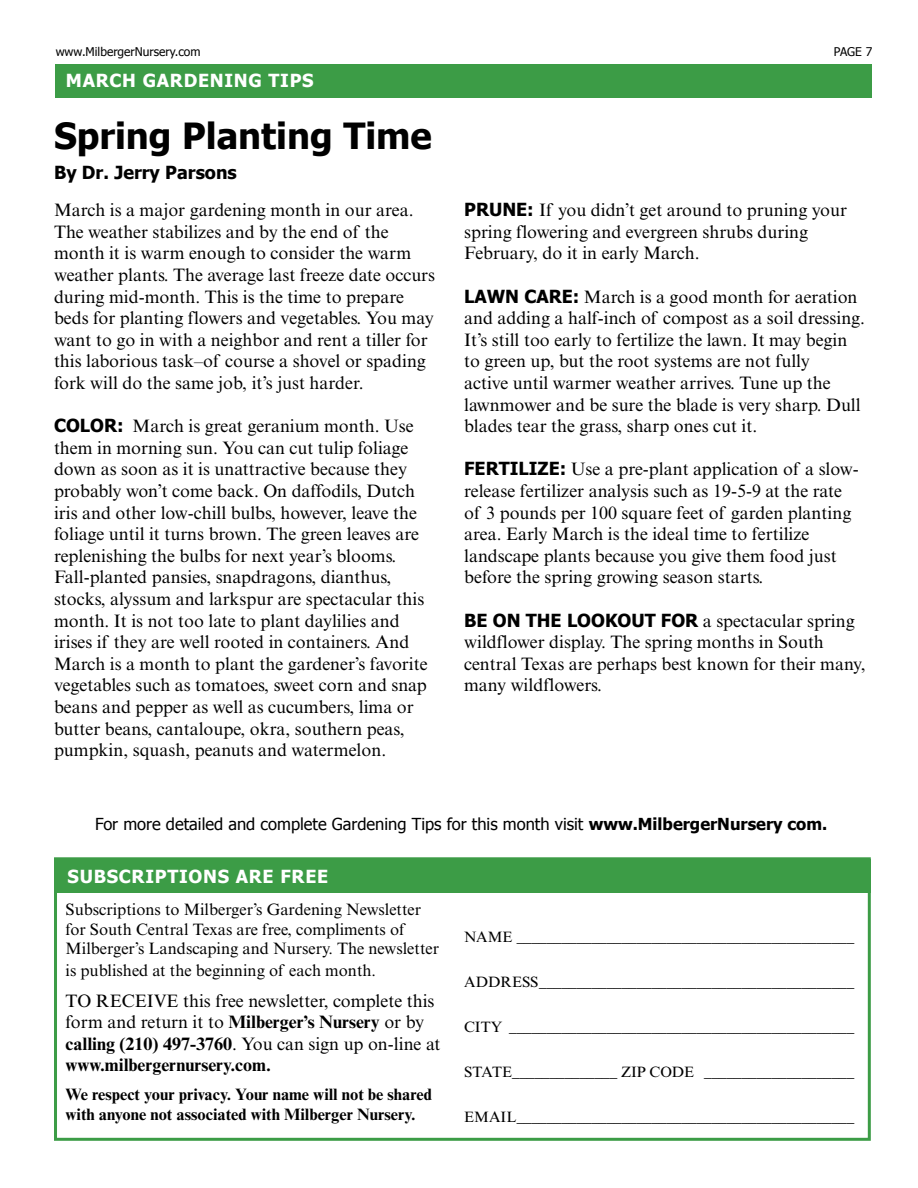
<style>
.page{position:relative;width:918px;height:1188px;background:#fff}
.page>*{position:absolute;margin:0;border:0;box-sizing:border-box;transform-origin:0 0}
.t1{font:700 36px "Tahoma";color:#000}
.t2{font:18px/21.6px "Times NRMT";color:#000}
.t3{font:700 18px "Tahoma";letter-spacing:.04em;color:#fff}
.t4{font:700 18px "Tahoma";color:#000}
.t5{font:16.5px/19.8px "Times NRMT";color:#000}
.t6{font:700 16.5px/19.8px "Times NRMT";color:#000}
.t7{font:16.5px "Tahoma";color:#000}
.t8{font:15px "Times NRMT";color:#000}
.t9{font:12px "Tahoma";color:#000}
.s1{font-family:"Tahoma";font-weight:700}
.s2{font-weight:700}
</style>
<div class="page">
<div style="left:55px;top:64px;width:817px;height:33px;background:#3c9c46"></div>
<div style="left:54px;top:857px;width:817px;height:284px;border:3px solid #3c9c46"></div>
<div style="left:57px;top:859px;width:814px;height:34px;background:#3c9c46"></div>
<p class="t9" style="left:56px;top:44px;width:146px">www.MilbergerNursery.com</p>
<p class="t9" style="left:834px;top:44px;width:40px">PAGE 7</p>
<p class="t3" style="left:66px;top:68px;width:249px">MARCH GARDENING TIPS</p>
<h1 class="t1" style="left:54px;top:111px;width:380px">Spring Planting Time</h1>
<p class="t4" style="left:54px;top:160px;width:184px">By Dr. Jerry Parsons</p>
<p class="t2" style="left:54px;top:199px;width:383px">March is a major gardening month in our area.<br>The weather stabilizes and by the end of the month it is warm enough to consider the warm weather plants. The average last freeze date occurs during mid-month. This is the time to prepare beds for planting flowers and vegetables. You may want to go in with a neighbor and rent a tiller for this laborious task–of course a shovel or spading fork will do the same job, it’s just harder.</p>
<p class="t2" style="left:54px;top:415px;width:375px"><span class="s1">COLOR:</span> March is great geranium month. Use them in morning sun. You can cut tulip foliage down as soon as it is unattractive because they probably won’t come back. On daffodils, Dutch iris and other low-chill bulbs, however, leave the foliage until it turns brown. The green leaves are replenishing the bulbs for next year’s blooms.<br>Fall-planted pansies, snapdragons, dianthus, stocks, alyssum and larkspur are spectacular this month. It is not too late to plant daylilies and irises if they are well rooted in containers. And March is a month to plant the gardener’s favorite vegetables such as tomatoes, sweet corn and snap beans and pepper as well as cucumbers, lima or butter beans, cantaloupe, okra, southern peas, pumpkin, squash, peanuts and watermelon.</p>
<p class="t2" style="left:464px;top:199px;width:384px"><span class="s1">PRUNE:</span> If you didn’t get around to pruning your spring flowering and evergreen shrubs during<br>February, do it in early March.</p>
<p class="t2" style="left:464px;top:286px;width:402px"><span class="s1">LAWN CARE:</span> March is a good month for aeration and adding a half-inch of compost as a soil dressing.<br>It’s still too early to fertilize the lawn. It may begin to green up, but the root systems are not fully<br>active until warmer weather arrives. Tune up the lawnmower and be sure the blade is very sharp. Dull blades tear the grass, sharp ones cut it.</p>
<p class="t2" style="left:464px;top:459px;width:396px"><span class="s1">FERTILIZE:</span> Use a pre-plant application of a slow&shy;release fertilizer analysis such as 19-5-9 at the rate of 3 pounds per 100 square feet of garden planting area. Early March is the ideal time to fertilize landscape plants because you give them food just before the spring growing season starts.</p>
<p class="t2" style="left:464px;top:610px;width:403px"><span class="s1">BE ON THE LOOKOUT FOR</span> a spectacular spring wildflower display. The spring months in South central Texas are perhaps best known for their many, many wildflowers.</p>
<p class="t7" style="left:95px;top:812px;width:734px">For more detailed and complete Gardening Tips for this month visit <span class="s2">www.MilbergerNursery com.</span></p>
<p class="t3" style="left:68px;top:864px;width:262px">SUBSCRIPTIONS ARE FREE</p>
<p class="t5" style="left:66px;top:899px;width:375px">Subscriptions to Milberger’s Gardening Newsletter for South Central Texas are free, compliments of<br>Milberger’s Landscaping and Nursery. The newsletter</p>
<p class="t5" style="left:66px;top:961px;width:312px">is published at the beginning of each month.</p>
<p class="t2" style="left:66px;top:990px;width:376px">TO RECEIVE this free newsletter, complete this form and return it to <span class="s2">Milberger’s Nursery</span> or by <span class="s2">calling (210) 497-3760</span>. You can sign up on-line at <span class="s2">www.milbergernursery.com.</span></p>
<p class="t6" style="left:66px;top:1084px;width:368px">We respect your privacy. Your name will not be shared with anyone not associated with Milberger Nursery.</p>
<p class="t8" style="left:464px;top:928px;width:391px">NAME _____________________________________________</p>
<p class="t8" style="left:464px;top:973px;width:391px">ADDRESS__________________________________________</p>
<p class="t8" style="left:464px;top:1018px;width:391px">CITY ______________________________________________</p>
<p class="t8" style="left:464px;top:1063px;width:392px">STATE______________ ZIP CODE ____________________</p>
<p class="t8" style="left:464px;top:1108px;width:391px">EMAIL_____________________________________________</p>
</div>
